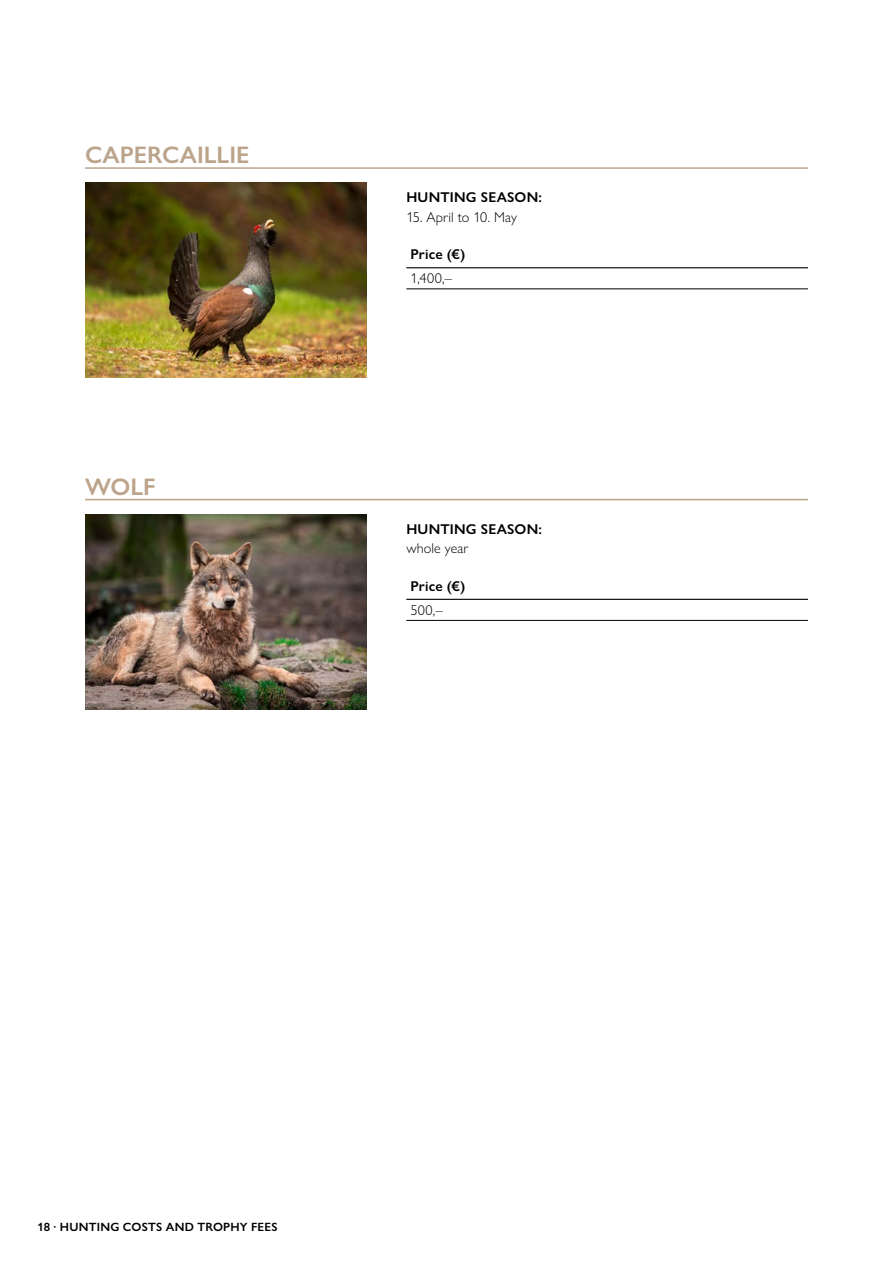
<style>
.page{position:relative;width:893px;height:1263px;background:#fff}
.page>*{position:absolute;margin:0;border:0;box-sizing:border-box;transform-origin:0 0}
.t1{font:600 24px "Gill Sans Nova";letter-spacing:.005em;color:#bca48b}
.t2{font:600 14.25px "Gill Sans Nova";letter-spacing:.015em;color:#000}
.t3{font:300 14.25px "Gill Sans Nova";letter-spacing:.01em;color:#000}
.t4{font:600 12px "Gill Sans Nova";letter-spacing:.025em;color:#000}
</style>
<div class="page">
<img style="left:85px;top:183px;width:281px;height:195px">
<img style="left:85px;top:514px;width:281px;height:195px">
<hr style="left:406px;top:267px;width:402px;height:1px;background:#000">
<hr style="left:406px;top:289px;width:402px;height:1px;background:#000">
<hr style="left:406px;top:599px;width:402px;height:1px;background:#000">
<hr style="left:406px;top:620px;width:402px;height:1px;background:#000">
<hr style="left:85px;top:167px;width:723px;height:2px;background:#bca48b">
<hr style="left:85px;top:499px;width:723px;height:1px;background:#bca48b">
<h1 class="t1" style="left:85px;top:140px;width:166px">CAPERCAILLIE</h1>
<h1 class="t1" style="left:85px;top:472px;width:69px">WOLF</h1>
<p class="t2" style="left:406px;top:188px;width:137px">HUNTING SEASON:</p>
<p class="t3" style="left:406px;top:208px;width:112px">15. April to 10. May</p>
<p class="t2" style="left:411px;top:246px;width:56px">PRICE (€)</p>
<p class="t3" style="left:411px;top:270px;width:43px">1,400,–</p>
<p class="t2" style="left:406px;top:520px;width:137px">HUNTING SEASON:</p>
<p class="t3" style="left:406px;top:540px;width:64px">whole year</p>
<p class="t2" style="left:411px;top:577px;width:56px">PRICE (€)</p>
<p class="t3" style="left:411px;top:601px;width:34px">500,–</p>
<p class="t4" style="left:37px;top:1219px;width:42px">18 · HUNTING</p>
<p class="t4" style="left:123px;top:1219px;width:27px">COSTS</p>
<p class="t4" style="left:166px;top:1219px;width:11px">AND</p>
<p class="t4" style="left:197px;top:1219px;width:35px">TROPHY</p>
<p class="t4" style="left:251px;top:1219px;width:14px">FEES</p>
</div>
